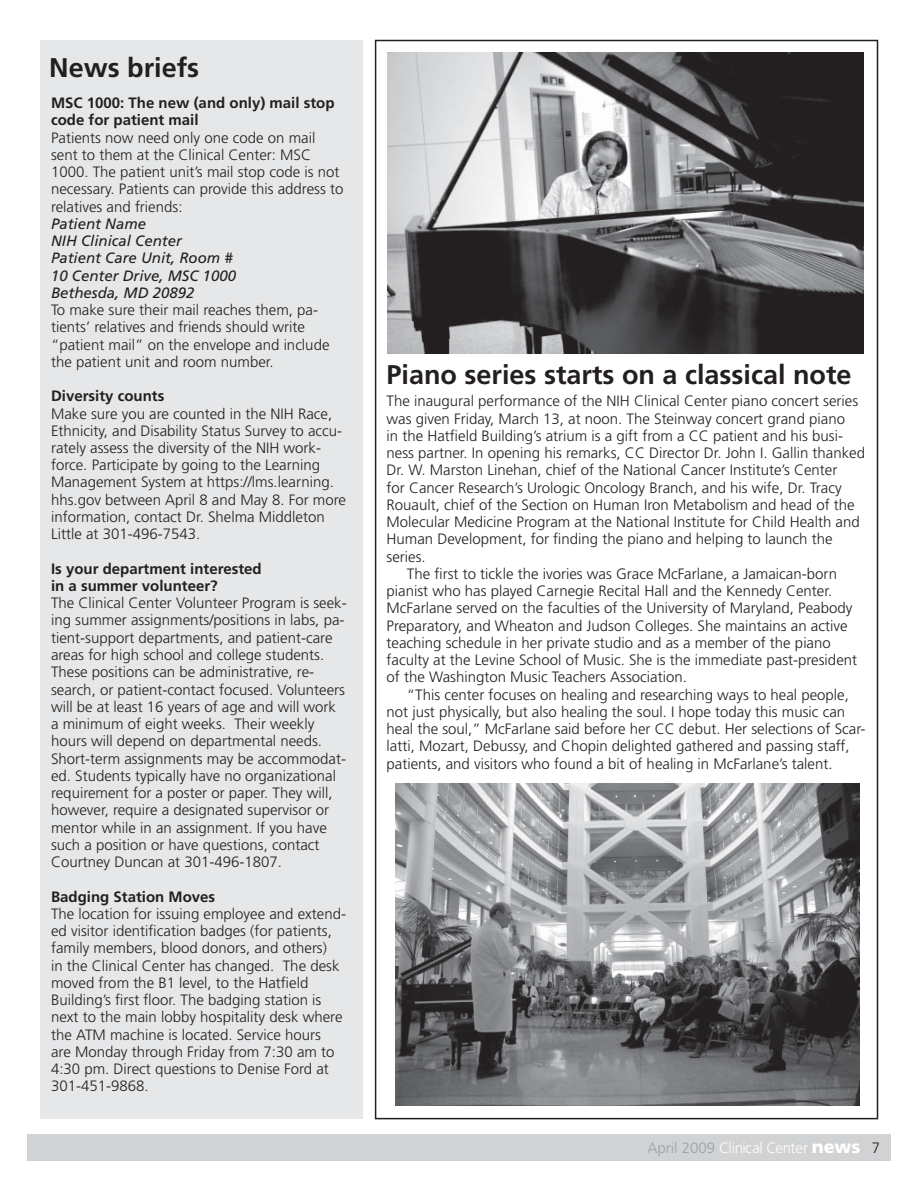
<style>
.page{position:relative;width:918px;height:1188px;background:#fff}
.page>*{position:absolute;margin:0;border:0;box-sizing:border-box;transform-origin:0 0}
.t1{font:700 27px "Frutiger LT Std";color:#231f20}
.t2{font:300 15px/17.2px "Frutiger LT Std";color:#231f20}
.t3{font:700 15px/17.2px "Frutiger LT Std";color:#231f20}
.t4{font:italic 15px/17.2px "Frutiger LT Std";color:#231f20}
.t5{font:300 15px "Frutiger LT Std";color:#fff}
.s1{color:#9d9fa1}
.s2{font-weight:900;font-size:18px}
.s3{color:#231f20}
</style>
<div class="page">
<div style="left:27px;top:1134px;width:864px;height:27px;background:#d1d2d4"></div>
<div style="left:40px;top:40px;width:323px;height:1079px;background:#e6e7e8"></div>
<img style="left:388px;top:53px;width:476px;height:301px">
<img style="left:395px;top:783px;width:465px;height:323px">
<h1 class="t1" style="left:49px;top:56px;width:152px">News briefs</h1>
<p class="t3" style="left:51px;top:95px;width:285px">MSC 1000: The new (and only) mail stop code for patient mail</p>
<p class="t2" style="left:51px;top:129px;width:294px">Patients now need only one code on mail sent to them at the Clinical Center: MSC 1000. The patient unit’s mail stop code is not necessary. Patients can provide this address to relatives and friends:</p>
<p class="t4" style="left:51px;top:216px;width:187px">Patient Name<br>NIH Clinical Center<br>Patient Care Unit, Room #<br>10 Center Drive, MSC 1000<br>Bethesda, MD 20892</p>
<p class="t2" style="left:51px;top:302px;width:280px">To make sure their mail reaches them, pa&shy;tients’ relatives and friends should write “patient mail” on the envelope and include the patient unit and room number.</p>
<p class="t3" style="left:51px;top:388px;width:115px">Diversity counts</p>
<p class="t2" style="left:51px;top:405px;width:296px">Make sure you are counted in the NIH Race, Ethnicity, and Disability Status Survey to accu&shy;rately assess the diversity of the NIH work&shy;force. Participate by going to the Learning Management System at https://lms.learning. hhs.gov between April 8 and May 8. For more information, contact Dr. Shelma Middleton Little at 301-496-7543.</p>
<p class="t3" style="left:51px;top:561px;width:212px">Is your department interested in a summer volunteer?</p>
<p class="t2" style="left:51px;top:595px;width:297px">The Clinical Center Volunteer Program is seek&shy;ing summer assignments/positions in labs, pa&shy;tient-support departments, and patient-care areas for high school and college students.<br>These positions can be administrative, re&shy;search, or patient-contact focused. Volunteers will be at least 16 years of age and will work a minimum of eight weeks. Their weekly hours will depend on departmental needs.<br>Short-term assignments may be accommodat&shy;ed. Students typically have no organizational requirement for a poster or paper. They will, however, require a designated supervisor or mentor while in an assignment. If you have such a position or have questions, contact Courtney Duncan at 301-496-1807.</p>
<p class="t3" style="left:51px;top:888px;width:166px">Badging Station Moves</p>
<p class="t2" style="left:51px;top:906px;width:297px">The location for issuing employee and extend&shy;ed visitor identification badges (for patients, family members, blood donors, and others)<br>in the Clinical Center has changed. The desk moved from the B1 level, to the Hatfield Building’s first floor. The badging station is next to the main lobby hospitality desk where the ATM machine is located. Service hours<br>are Monday through Friday from 7:30 am to 4:30 pm. Direct questions to Denise Ford at 301-451-9868.</p>
<h1 class="t1" style="left:387px;top:363px;width:467px">Piano series starts on a classical note</h1>
<p class="t2" style="left:387px;top:393px;width:473px">The inaugural performance of the NIH Clinical Center piano concert series</p>
<p class="t2" style="left:387px;top:411px;width:460px">was given Friday, March 13, at noon. The Steinway concert grand piano</p>
<p class="t2" style="left:387px;top:428px;width:458px">in the Hatfield Building’s atrium is a gift from a CC patient and his busi-</p>
<p class="t2" style="left:387px;top:445px;width:480px">ness partner. In opening his remarks, CC Director Dr. John I. Gallin thanked</p>
<p class="t2" style="left:387px;top:462px;width:452px">Dr. W. Marston Linehan, chief of the National Cancer Institute’s Center</p>
<p class="t2" style="left:387px;top:480px;width:457px">for Cancer Research’s Urologic Oncology Branch, and his wife, Dr. Tracy</p>
<p class="t2" style="left:387px;top:497px;width:470px">Rouault, chief of the Section on Human Iron Metabolism and head of the</p>
<p class="t2" style="left:387px;top:514px;width:475px">Molecular Medicine Program at the National Institute for Child Health and</p>
<p class="t2" style="left:387px;top:531px;width:447px">Human Development, for finding the piano and helping to launch the</p>
<p class="t2" style="left:387px;top:549px;width:41px">series.</p>
<p class="t2" style="left:407px;top:566px;width:432px">The first to tickle the ivories was Grace McFarlane, a Jamaican-born</p>
<p class="t2" style="left:387px;top:583px;width:447px">pianist who has played Carnegie Recital Hall and the Kennedy Center.</p>
<p class="t2" style="left:387px;top:600px;width:467px">McFarlane served on the faculties of the University of Maryland, Peabody</p>
<p class="t2" style="left:387px;top:618px;width:462px">Preparatory, and Wheaton and Judson Colleges. She maintains an active</p>
<p class="t2" style="left:387px;top:635px;width:446px">teaching schedule in her private studio and as a member of the piano</p>
<p class="t2" style="left:387px;top:652px;width:472px">faculty at the Levine School of Music. She is the immediate past-president</p>
<p class="t2" style="left:387px;top:669px;width:302px">of the Washington Music Teachers Association.</p>
<p class="t2" style="left:407px;top:687px;width:444px">“This center focuses on healing and researching ways to heal people,</p>
<p class="t2" style="left:387px;top:704px;width:460px">not just physically, but also healing the soul. I hope today this music can</p>
<p class="t2" style="left:387px;top:721px;width:480px">heal the soul,” McFarlane said before her CC debut. Her selections of Scar-</p>
<p class="t2" style="left:387px;top:738px;width:465px">latti, Mozart, Debussy, and Chopin delighted gathered and passing staff,</p>
<p class="t2" style="left:387px;top:756px;width:447px">patients, and visitors who found a bit of healing in McFarlane’s talent.</p>
<p class="t5" style="left:648px;top:1141px;width:234px"><span class="s1">April 2009</span> Clinical Center <span class="s2">news</span> <span class="s3">7</span></p>
</div>
